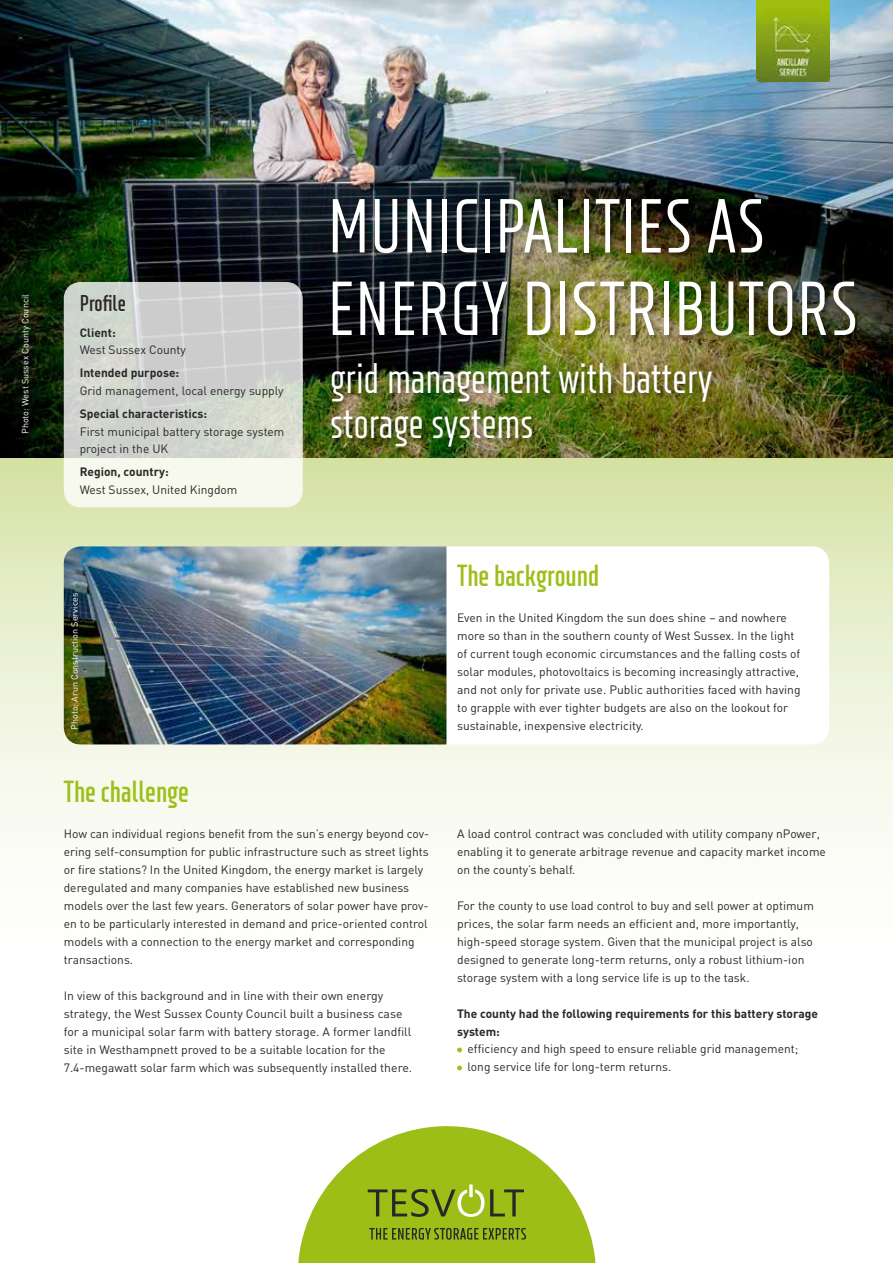
<style>
.page{position:relative;width:893px;height:1263px;background:#fff}
.page>*{position:absolute;margin:0;border:0;box-sizing:border-box;transform-origin:0 0}
.t1{font:500 condensed 75px/82.5px "XXII Neue Norm";letter-spacing:.01em;color:#fff}
.t2{font:500 condensed 42px "XXII Neue Norm";color:#fff}
.t3{font:700 condensed 30px "XXII Neue Norm";color:#9dbf17}
.t4{font:700 condensed 22.5px "XXII Neue Norm";color:#282827}
.t5{font:12px/18px "DIN";color:#282827}
.t6{font:700 12px/18px "DIN";color:#282827}
.t7{font:9px "DIN";color:#fff}
</style>
<div class="page">
<svg style="left:0;top:457px;width:893px;height:386px"></svg>
<img style="left:0;top:0;width:893px;height:457px">
<svg style="left:298px;top:1126px;width:298px;height:137px"></svg>
<div style="left:331px;top:197px;width:532px;height:146px;background:#000;opacity:.35"></div>
<svg style="left:64px;top:282px;width:239px;height:225px;background:#d8dad4"></svg>
<svg style="left:457px;top:1047px;width:5px;height:5px"></svg>
<svg style="left:457px;top:1065px;width:5px;height:5px"></svg>
<svg style="left:446px;top:546px;width:383px;height:198px"></svg>
<img style="left:64px;top:546px;width:382px;height:198px">
<div style="left:330px;top:361px;width:389px;height:93px;background:#000;opacity:.35"></div>
<img style="left:757px;top:0;width:72px;height:82px">
<p class="t7" style="left:20px;top:434px;width:141px;rotate:-90deg">Photo: West Sussex County Council</p>
<h3 class="t4" style="left:80px;top:290px;width:47px">Profile</h3>
<p class="t6" style="left:80px;top:323px;width:38px">Client:</p>
<p class="t5" style="left:80px;top:340px;width:108px">West Sussex County</p>
<p class="t6" style="left:80px;top:364px;width:101px">Intended purpose:</p>
<p class="t5" style="left:80px;top:381px;width:205px">Grid management, local energy supply</p>
<p class="t6" style="left:80px;top:404px;width:129px">Special characteristics:</p>
<p class="t5" style="left:80px;top:422px;width:206px;line-height:17.2px">First municipal battery storage system project in the UK</p>
<p class="t6" style="left:80px;top:463px;width:91px">Region, country:</p>
<p class="t5" style="left:80px;top:480px;width:159px">West Sussex, United Kingdom</p>
<p class="t7" style="left:69px;top:730px;width:138px;rotate:-90deg">Photo: Arun Construction Services</p>
<h1 class="t1" style="left:328px;top:184px;width:532px">MUNICIPALITIES AS<br>ENERGY DISTRIBUTORS</h1>
<h2 class="t2" style="left:330px;top:354px;width:383px">grid management with battery</h2>
<h2 class="t2" style="left:330px;top:399px;width:205px">storage systems</h2>
<h3 class="t3" style="left:457px;top:558px;width:143px">The background</h3>
<p class="t5" style="left:457px;top:608px;width:345px">Even in the United Kingdom the sun does shine – and nowhere more so than in the southern county of West Sussex. In the light of current tough economic circumstances and the falling costs of solar modules, photovoltaics is becoming increasingly attractive, and not only for private use. Public authorities faced with having to grapple with ever tighter budgets are also on the lookout for sustainable, inexpensive electricity.</p>
<h3 class="t3" style="left:64px;top:774px;width:127px">The challenge</h3>
<p class="t5" style="left:64px;top:824px;width:367px">How can individual regions benefit from the sun’s energy beyond cov&shy;ering self-consumption for public infrastructure such as street lights or fire stations? In the United Kingdom, the energy market is largely deregulated and many companies have established new business models over the last few years. Generators of solar power have prov&shy;en to be particularly interested in demand and price-oriented control models with a connection to the energy market and corresponding transactions.</p>
<p class="t5" style="left:64px;top:986px;width:350px">In view of this background and in line with their own energy strategy, the West Sussex County Council built a business case for a municipal solar farm with battery storage. A former landfill site in Westhampnett proved to be a suitable location for the 7.4-megawatt solar farm which was subsequently installed there.</p>
<p class="t5" style="left:457px;top:824px;width:370px">A load control contract was concluded with utility company nPower, enabling it to generate arbitrage revenue and capacity market income on the county’s behalf.</p>
<p class="t5" style="left:457px;top:896px;width:358px">For the county to use load control to buy and sell power at optimum prices, the solar farm needs an efficient and, more importantly, high-speed storage system. Given that the municipal project is also designed to generate long-term returns, only a robust lithium-ion storage system with a long service life is up to the task.</p>
<p class="t6" style="left:457px;top:1004px;width:362px">The county had the following requirements for this battery storage system:</p>
<p class="t5" style="left:468px;top:1039px;width:332px">efficiency and high speed to ensure reliable grid management; long service life for long-term returns.</p>
</div>
